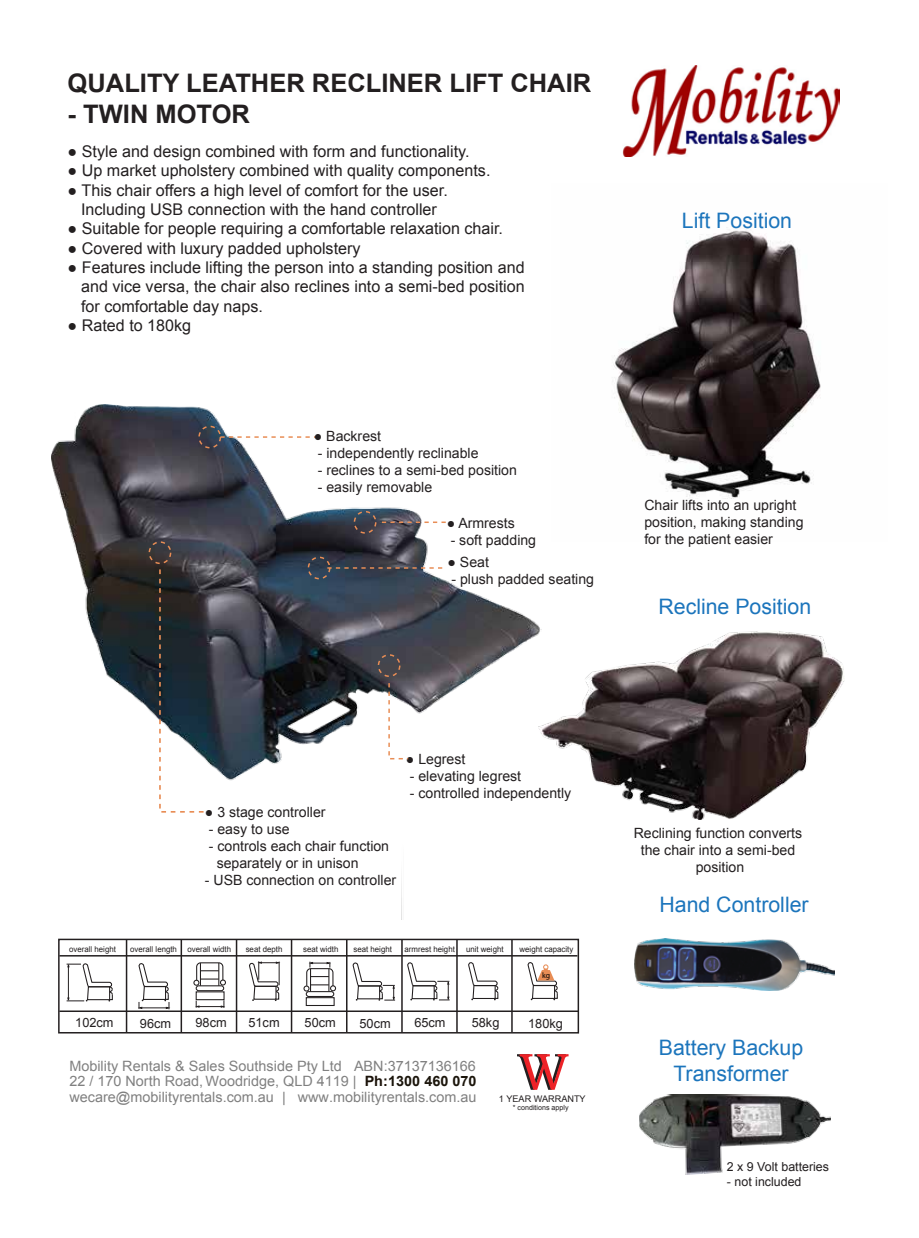
<style>
.page{position:relative;width:919px;height:1238px;background:#fff}
.page>*{position:absolute;margin:0;border:0;box-sizing:border-box;transform-origin:0 0}
.t1{font:52.2px "Bookman Old Style";color:#231f20}
.t2{font:700 25.5px "Arial";color:#231f20}
.t3{font:21.3px/25.5px "Arial";color:#1c75bc;text-align:center}
.t4{font:16.05px/19.4px "Arial";color:#231f20;text-align:center}
.t5{font:14.25px/15.8px "Arial";color:#808080;text-align:justify}
.t6{font:14.1px/17px "Arial";color:#231f20}
.t7{font:12.75px "Arial";color:#231f20}
.t8{font:12.45px "Arial";color:#231f20}
.t9{font:9.15px "Arial";color:#231f20}
.t10{font:8.1px "Arial";color:#231f20}
.t11{font:8.1px "Myriad";color:#010101}
.t12{font:7.2px "Arial";color:#231f20}
.s1{font-weight:700;color:#1b1209}
.s2{font-weight:700;color:#1b150b}
</style>
<div class="page">
<img style="left:51px;top:405px;width:490px;height:514px">
<img style="left:613px;top:226px;width:208px;height:273px">
<div style="left:377px;top:654px;width:23px;height:23px;border:2px dashed #e88d55;border-radius:50%"></div>
<div style="left:148px;top:541px;width:23px;height:23px;border:2px dashed #e88d55;border-radius:50%"></div>
<div style="left:353px;top:511px;width:23px;height:22px;border:2px dashed #e88d55;border-radius:50%"></div>
<div style="left:308px;top:556px;width:22px;height:23px;border:2px dashed #e88d55;border-radius:50%"></div>
<div style="left:198px;top:425px;width:23px;height:23px;border:2px dashed #e88d55;border-radius:50%"></div>
<svg style="left:382px;top:521px;width:64px;height:2px"></svg>
<svg style="left:327px;top:567px;width:118px;height:1px"></svg>
<img style="left:639px;top:1094px;width:191px;height:80px">
<svg style="left:220px;top:436px;width:97px;height:2px"></svg>
<svg style="left:158px;top:567px;width:48px;height:246px"></svg>
<img style="left:538px;top:631px;width:306px;height:188px">
<svg style="left:387px;top:681px;width:22px;height:79px"></svg>
<img style="left:623px;top:66px;width:216px;height:91px">
<svg style="left:196px;top:1000px;width:29px;height:7px"></svg>
<div style="left:196px;top:991px;width:28px;height:9px;border:1px solid #231f20"></div>
<div style="left:196px;top:985px;width:28px;height:6px;border:1px solid #231f20;border-radius:2px"></div>
<svg style="left:193px;top:962px;width:33px;height:23px"></svg>
<div style="left:306px;top:997px;width:28px;height:8px;border:1px solid #231f20"></div>
<div style="left:306px;top:991px;width:28px;height:5px;border:1px solid #231f20;border-radius:2px"></div>
<svg style="left:303px;top:961px;width:33px;height:30px"></svg>
<hr style="left:126px;top:939px;width:1px;height:92px;background:#231f20">
<hr style="left:180px;top:939px;width:2px;height:93px;background:#231f20">
<hr style="left:236px;top:939px;width:1px;height:93px;background:#231f20">
<hr style="left:291px;top:939px;width:1px;height:92px;background:#231f20">
<hr style="left:346px;top:939px;width:1px;height:92px;background:#231f20">
<hr style="left:401px;top:939px;width:1px;height:93px;background:#231f20">
<hr style="left:456px;top:939px;width:1px;height:93px;background:#231f20">
<hr style="left:511px;top:939px;width:1px;height:92px;background:#231f20">
<div style="left:58px;top:938px;width:521px;height:95px;border:2px solid #231f20"></div>
<hr style="left:59px;top:955px;width:518px;height:1px;background:#231f20">
<hr style="left:59px;top:1010px;width:519px;height:1px;background:#231f20">
<svg style="left:407px;top:962px;width:42px;height:38px"></svg>
<svg style="left:468px;top:962px;width:31px;height:38px"></svg>
<svg style="left:67px;top:963px;width:46px;height:38px"></svg>
<svg style="left:138px;top:963px;width:32px;height:46px"></svg>
<svg style="left:249px;top:961px;width:31px;height:40px"></svg>
<svg style="left:352px;top:962px;width:43px;height:38px"></svg>
<svg style="left:527px;top:962px;width:31px;height:38px"></svg>
<img style="left:634px;top:938px;width:200px;height:52px">
<h2 class="t2" style="left:68px;top:66px;width:525px">QUALITY LEATHER RECLINER LIFT CHAIR</h2>
<h2 class="t2" style="left:68px;top:97px;width:184px">- TWIN MOTOR</h2>
<p class="t4" style="left:68px;top:142px;width:403px">● Style and design combined with form and functionality.</p>
<p class="t4" style="left:68px;top:161px;width:424px">● Up market upholstery combined with quality components.</p>
<p class="t4" style="left:68px;top:180px;width:381px">● This chair offers a high level of comfort for the user.<br>Including USB connection with the hand controller</p>
<p class="t4" style="left:68px;top:219px;width:437px">● Suitable for people requiring a comfortable relaxation chair.</p>
<p class="t4" style="left:68px;top:238px;width:294px">● Covered with luxury padded upholstery</p>
<p class="t4" style="left:81px;top:258px;width:445px;text-align:justify;text-indent:-13px">● Features include lifting the person into a standing position and and vice versa, the chair also reclines into a semi-bed position for comfortable day naps.</p>
<p class="t4" style="left:68px;top:316px;width:125px">● Rated to 180kg</p>
<p class="t6" style="left:314px;top:428px;width:69px">● Backrest</p>
<p class="t6" style="left:318px;top:445px;width:162px">- independently reclinable</p>
<p class="t6" style="left:318px;top:462px;width:201px">- reclines to a semi-bed position</p>
<p class="t6" style="left:318px;top:478px;width:116px">- easily removable</p>
<p class="t6" style="left:446px;top:515px;width:70px">● Armrests</p>
<p class="t6" style="left:450px;top:532px;width:87px">- soft padding</p>
<p class="t6" style="left:447px;top:553px;width:43px">● Seat</p>
<p class="t6" style="left:451px;top:570px;width:144px">- plush padded seating</p>
<h3 class="t3" style="left:682px;top:208px;width:112px">Lift Position</h3>
<p class="t6" style="left:644px;top:496px;width:161px">Chair lifts into an upright position, making standing for the patient easier</p>
<h3 class="t3" style="left:658px;top:594px;width:154px">Recline Position</h3>
<p class="t6" style="left:205px;top:803px;width:122px">● 3 stage controller</p>
<p class="t6" style="left:209px;top:820px;width:82px">- easy to use</p>
<p class="t6" style="left:217px;top:837px;width:174px;text-indent:-8px">- controls each chair function separately or in unison</p>
<p class="t6" style="left:205px;top:871px;width:193px">- USB connection on controller</p>
<p class="t6" style="left:406px;top:750px;width:61px">● Legrest</p>
<p class="t6" style="left:410px;top:767px;width:113px">- elevating legrest</p>
<p class="t6" style="left:410px;top:784px;width:163px">- controlled independently</p>
<p class="t10" style="left:69px;top:943px;width:48px">overall height</p>
<p class="t10" style="left:130px;top:943px;width:48px">overall length</p>
<p class="t10" style="left:187px;top:943px;width:45px">overall width</p>
<p class="t10" style="left:246px;top:943px;width:38px">seat depth</p>
<p class="t10" style="left:303px;top:943px;width:37px">seat width</p>
<p class="t10" style="left:353px;top:943px;width:40px">seat height</p>
<p class="t10" style="left:404px;top:943px;width:52px">armrest height</p>
<p class="t10" style="left:466px;top:943px;width:39px">unit weight</p>
<p class="t10" style="left:519px;top:943px;width:55px">weight capacity</p>
<p class="t11" style="left:542px;top:971px;width:10px">kg</p>
<p class="t7" style="left:75px;top:1014px;width:40px">102cm</p>
<p class="t7" style="left:140px;top:1014px;width:33px">96cm</p>
<p class="t7" style="left:195px;top:1014px;width:33px">98cm</p>
<p class="t7" style="left:248px;top:1014px;width:33px">51cm</p>
<p class="t7" style="left:304px;top:1014px;width:33px">50cm</p>
<p class="t7" style="left:359px;top:1014px;width:33px">50cm</p>
<p class="t7" style="left:414px;top:1014px;width:33px">65cm</p>
<p class="t7" style="left:471px;top:1014px;width:29px">58kg</p>
<p class="t7" style="left:528px;top:1014px;width:36px">180kg</p>
<p class="t5" style="left:69px;top:1057px;width:408px">Mobility Rentals &amp; Sales Southside Pty Ltd ABN:37137136166<br>22 / 170 North Road,Woodridge, QLD 4119 | <span class="s1">Ph:</span><span class="s2">1300 460 070 </span>wecare@mobilityrentals.com.au | www.mobilityrentals.com.au</p>
<h1 class="t1" style="left:516px;top:1042px;width:52px">W</h1>
<p class="t9" style="left:499px;top:1092px;width:88px">1 YEAR WARRANTY</p>
<p class="t12" style="left:513px;top:1103px;width:57px">* conditions apply</p>
<p class="t6" style="left:633px;top:825px;width:170px;text-align:center">Reclining function converts the chair into a semi-bed position</p>
<h3 class="t3" style="left:659px;top:892px;width:151px">Hand Controller</h3>
<h3 class="t3" style="left:658px;top:1034px;width:146px">Battery Backup<br>Transformer</h3>
<p class="t8" style="left:726px;top:1158px;width:104px">2 x 9 Volt batteries</p>
<p class="t8" style="left:726px;top:1173px;width:76px">- not included</p>
</div>
